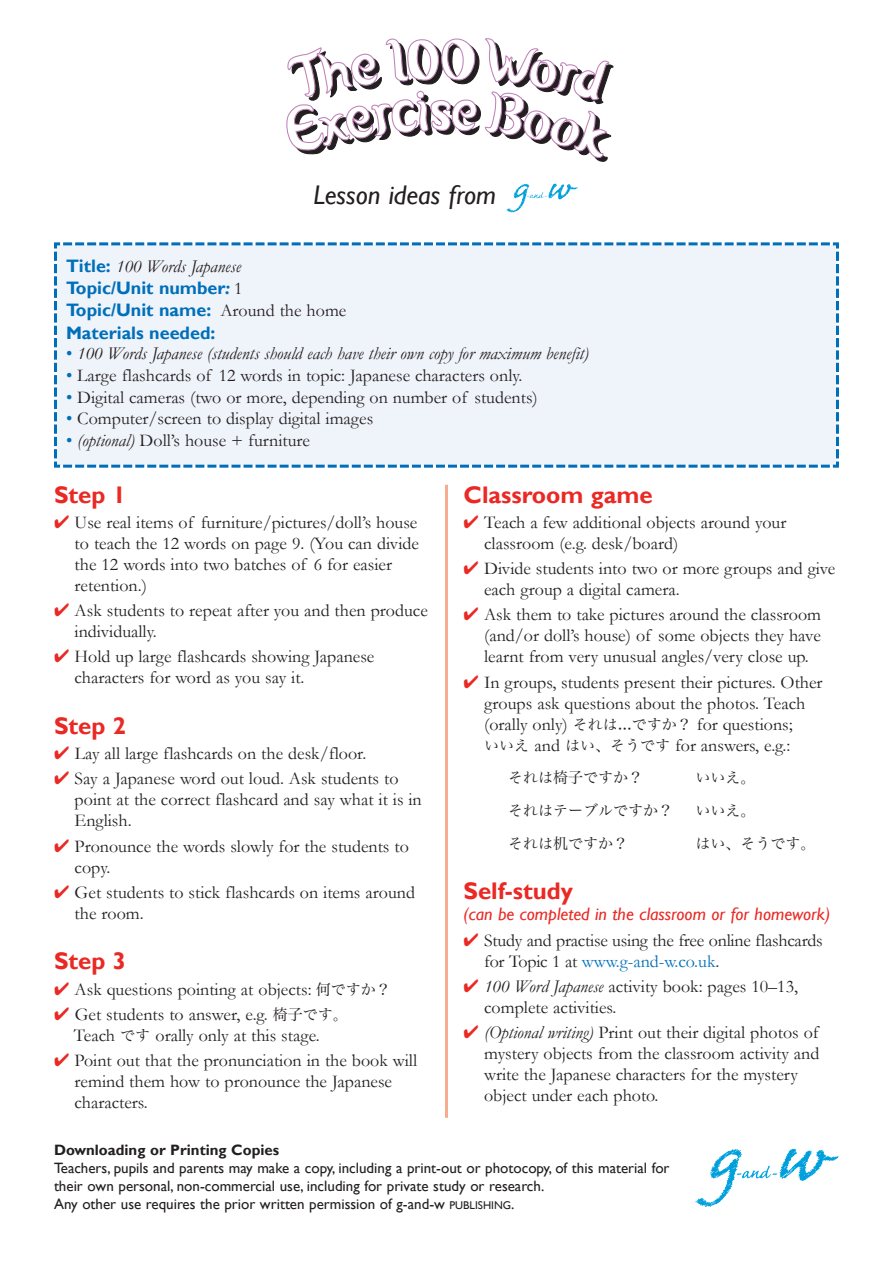
<style>
.page{position:relative;width:893px;height:1263px;background:#fff}
.page>*{position:absolute;margin:0;border:0;box-sizing:border-box;transform-origin:0 0}
.t1{font:italic 27px "Gill Sans";color:#231f20}
.t2{font:700 24px "Gill Sans";color:#ea2924}
.t3{font:18px/21px "Garamond";color:#231f20}
.t4{font:italic 18px "Garamond";color:#231f20}
.t5{font:700 18px/22.2px "Gill Sans";color:#006fba}
.t6{font:italic 18px "Gill Sans";color:#ea2924}
.t7{font:15px/18px "Gill Sans";color:#231f20}
.t8{font:15px "Hira Min Pro W3";color:#231f20}
.t9{font:700 15px "Gill Sans";color:#231f20}
.s1{font-family:"Gill Sans";font-weight:700;font-style:normal;color:#006fba}
.s2{font-style:italic}
.s3{font-family:"Garamond";font-weight:400;color:#231f20}
.s4{font-style:normal;color:#006fba}
.s5{color:#006fba}
.s6{color:#ea2924}
.s7{font-family:"Hira Min Pro W3";font-size:15px}
.s8{font-size:11.25px}
</style>
<div class="page">
<svg style="left:286px;top:38px;width:328px;height:124px"></svg>
<svg style="left:695px;top:1148px;width:144px;height:59px"></svg>
<img style="left:822px;top:1156px;width:16px;height:5px">
<div style="left:54px;top:242px;width:785px;height:226px;background:#eff3fa"></div>
<svg style="left:570px;top:187px;width:8px;height:3px"></svg>
<hr style="left:445px;top:485px;width:3px;height:633px;background:#f6ac8f">
<h1 class="t1" style="left:313px;top:178px;width:184px">Lesson ideas from</h1>
<p class="t4" style="left:66px;top:256px;width:176px"><span class="s1">Title:</span> 100 Words Japanese</p>
<p class="t5" style="left:66px;top:277px;width:282px">Topic/Unit number<span class="s2">:</span> <span class="s3">1<br></span>Topic/Unit name: <span class="s3">Around the home<br></span>Materials needed:</p>
<p class="t4" style="left:66px;top:344px;width:524px"><span class="s4">•</span> 100 Words Japanese (students should each have their own copy for maximum benefit)</p>
<p class="t3" style="left:66px;top:365px;width:458px"><span class="s5">•</span> Large flashcards of 12 words in topic: Japanese characters only.</p>
<p class="t3" style="left:66px;top:387px;width:473px"><span class="s5">•</span> Digital cameras (two or more, depending on number of students)</p>
<p class="t3" style="left:66px;top:408px;width:309px"><span class="s5">•</span> Computer/screen to display digital images</p>
<p class="t3" style="left:66px;top:430px;width:246px"><span class="s5">•</span> <span class="s2">(optional)</span> Doll’s house + furniture</p>
<h2 class="t2" style="left:54px;top:480px;width:74px">Step 1</h2>
<p class="t3" style="left:75px;top:512px;width:346px;text-indent:-21px"><span class="s6">✔</span> Use real items of furniture/pictures/doll’s house to teach the 12 words on page 9. (You can divide the 12 words into two batches of 6 for easier retention.)</p>
<p class="t3" style="left:75px;top:600px;width:355px;text-indent:-21px"><span class="s6">✔</span> Ask students to repeat after you and then produce individually.</p>
<p class="t3" style="left:75px;top:646px;width:301px;text-indent:-21px"><span class="s6">✔</span> Hold up large flashcards showing Japanese characters for word as you say it.</p>
<h2 class="t2" style="left:54px;top:711px;width:74px">Step 2</h2>
<p class="t3" style="left:54px;top:743px;width:314px"><span class="s6">✔</span> Lay all large flashcards on the desk/floor.</p>
<p class="t3" style="left:75px;top:768px;width:349px;text-indent:-21px"><span class="s6">✔</span> Say a Japanese word out loud. Ask students to point at the correct flashcard and say what it is in<br>English.</p>
<p class="t3" style="left:75px;top:836px;width:336px;text-indent:-21px"><span class="s6">✔</span> Pronounce the words slowly for the students to copy.</p>
<p class="t3" style="left:75px;top:882px;width:342px;text-indent:-21px"><span class="s6">✔</span> Get students to stick flashcards on items around the room.</p>
<h2 class="t2" style="left:54px;top:947px;width:74px">Step 3</h2>
<p class="t3" style="left:54px;top:979px;width:338px"><span class="s6">✔</span> Ask questions pointing at objects: <span class="s7">何ですか？</span></p>
<p class="t3" style="left:54px;top:1004px;width:295px;text-align:center"><span class="s6">✔</span> Get students to answer, e.g. <span class="s7">椅子です。<br></span>Teach <span class="s7">です</span> orally only at this stage.</p>
<p class="t3" style="left:75px;top:1050px;width:344px;text-indent:-21px"><span class="s6">✔</span> Point out that the pronunciation in the book will remind them how to pronounce the Japanese characters.</p>
<h2 class="t2" style="left:463px;top:480px;width:191px">Classroom game</h2>
<p class="t3" style="left:484px;top:512px;width:304px;text-indent:-21px"><span class="s6">✔</span> Teach a few additional objects around your classroom (e.g. desk/board)</p>
<p class="t3" style="left:484px;top:558px;width:353px;text-indent:-21px"><span class="s6">✔</span> Divide students into two or more groups and give each group a digital camera.</p>
<p class="t3" style="left:484px;top:604px;width:339px;text-align:justify;text-indent:-21px"><span class="s6">✔</span> Ask them to take pictures around the classroom (and/or doll’s house) of some objects they have learnt from very unusual angles/very close up.</p>
<p class="t3" style="left:484px;top:672px;width:340px;text-indent:-21px"><span class="s6">✔</span> In groups, students present their pictures. Other groups ask questions about the photos. Teach (orally only) <span class="s7">それは...ですか？</span> for questions;<br><span class="s7">いいえ</span> and <span class="s7">はい、そうです</span> for answers, e.g.:</p>
<p class="t8" style="left:508px;top:765px;width:136px">それは椅子ですか？</p>
<p class="t8" style="left:696px;top:765px;width:61px">いいえ。</p>
<p class="t8" style="left:508px;top:798px;width:166px">それはテーブルですか？</p>
<p class="t8" style="left:696px;top:798px;width:61px">いいえ。</p>
<p class="t8" style="left:508px;top:830px;width:121px">それは机ですか？</p>
<p class="t8" style="left:696px;top:830px;width:121px">はい、そうです。</p>
<h2 class="t2" style="left:463px;top:877px;width:111px">Self-study</h2>
<p class="t6" style="left:463px;top:904px;width:368px">(can be completed in the classroom or for homework)</p>
<p class="t3" style="left:484px;top:930px;width:340px;text-indent:-21px"><span class="s6">✔</span> Study and practise using the free online flashcards for Topic 1 at <span class="s5">www.g-and-w.co.uk</span>.</p>
<p class="t3" style="left:484px;top:976px;width:315px;text-indent:-21px"><span class="s6">✔</span> <span class="s2">100 Word Japanese</span> activity book: pages 10–13, complete activities.</p>
<p class="t3" style="left:484px;top:1022px;width:337px;text-indent:-21px"><span class="s6">✔</span> <span class="s2">(Optional writing)</span> Print out their digital photos of mystery objects from the classroom activity and write the Japanese characters for the mystery object under each photo.</p>
<p class="t9" style="left:54px;top:1141px;width:227px">Downloading or Printing Copies</p>
<p class="t7" style="left:54px;top:1159px;width:617px">Teachers, pupils and parents may make a copy, including a print-out or photocopy, of this material for their own personal, non-commercial use, including for private study or research.<br>Any other use requires the prior written permission of g-and-w <span class="s8">publishing</span>.</p>
</div>
